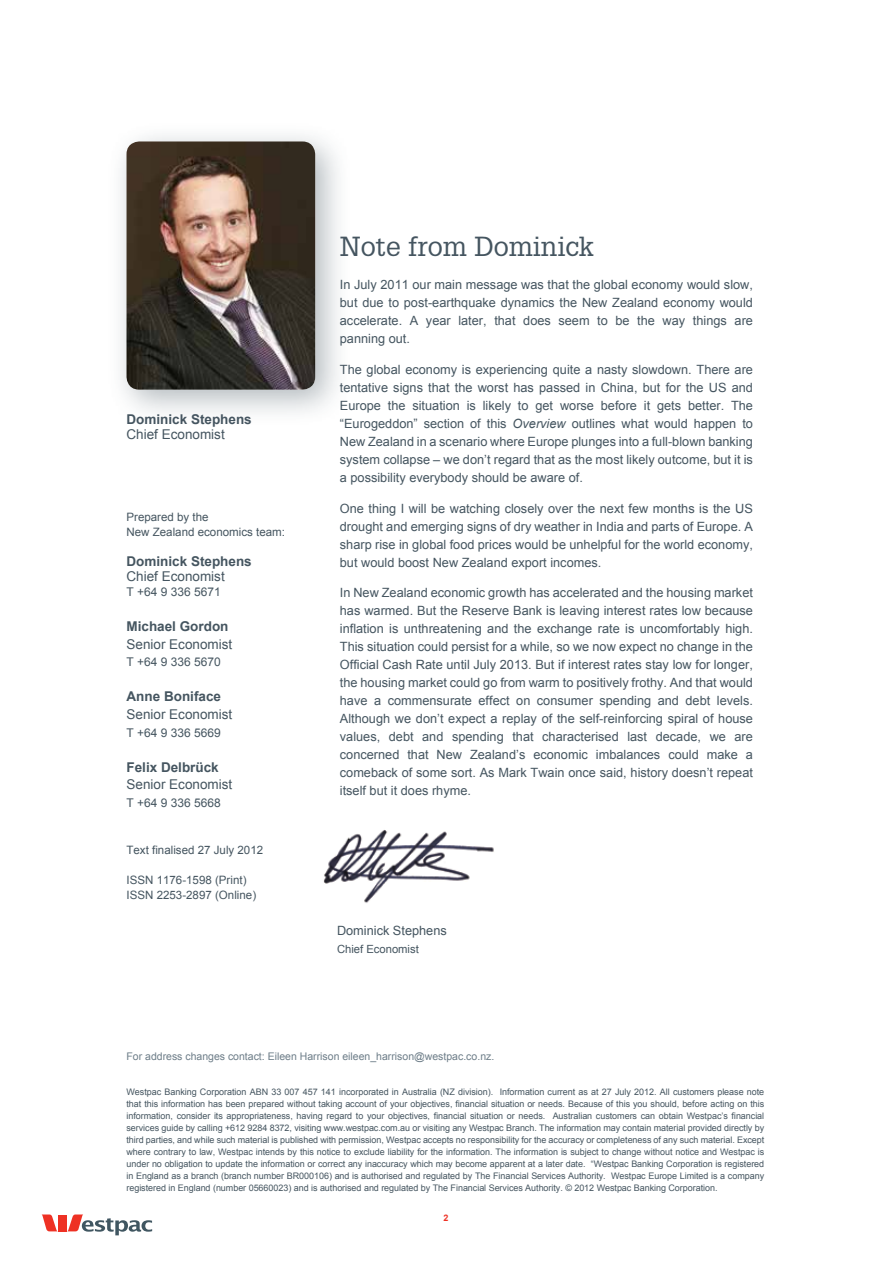
<style>
.page{position:relative;width:893px;height:1263px;background:#fff}
.page>*{position:absolute;margin:0;border:0;box-sizing:border-box;transform-origin:0 0}
.t1{font:27px "Glypha";color:#455560}
.t2{font:13.5px "Arial";color:#455560}
.t3{font:700 13.5px "Arial";color:#455560}
.t4{font:12.75px/18px "Arial";color:#455560;text-align:justify}
.t5{font:12px "Arial";color:#455560}
.t6{font:11.55px/15px "Arial";color:#455560}
.t7{font:11.25px "Arial";color:#455560}
.t8{font:10.5px "Arial";color:#6d7d88}
.t9{font:9px/12px "Arial";letter-spacing:-.005em;color:#455560;text-align:justify}
.t10{font:700 9px "Arial";color:#ee3124}
.s1{font-style:italic}
</style>
<div class="page">
<div style="left:107px;top:122px;width:245px;height:304px;background:#455560;opacity:.41"></div>
<img style="left:126px;top:141px;width:189px;height:249px">
<svg style="left:42px;top:1214px;width:15px;height:17px"></svg>
<div style="left:58px;top:1214px;width:9px;height:17px;background:#ee3124"></div>
<svg style="left:67px;top:1214px;width:85px;height:21px"></svg>
<img style="left:323px;top:830px;width:171px;height:73px">
<p class="t3" style="left:126px;top:411px;width:127px">Dominick Stephens</p>
<p class="t2" style="left:126px;top:426px;width:100px">Chief Economist</p>
<p class="t6" style="left:126px;top:510px;width:160px">Prepared by the<br>New Zealand economics team:</p>
<p class="t3" style="left:126px;top:552px;width:127px">Dominick Stephens</p>
<p class="t2" style="left:126px;top:567px;width:100px">Chief Economist</p>
<p class="t5" style="left:126px;top:584px;width:96px">T +64 9 336 5671</p>
<p class="t3" style="left:126px;top:618px;width:104px">Michael Gordon</p>
<p class="t2" style="left:126px;top:635px;width:107px">Senior Economist</p>
<p class="t5" style="left:126px;top:654px;width:96px">T +64 9 336 5670</p>
<p class="t3" style="left:126px;top:688px;width:96px">Anne Boniface</p>
<p class="t2" style="left:126px;top:705px;width:107px">Senior Economist</p>
<p class="t5" style="left:126px;top:724px;width:96px">T +64 9 336 5669</p>
<p class="t3" style="left:126px;top:758px;width:94px">Felix Delbrück</p>
<p class="t2" style="left:126px;top:776px;width:107px">Senior Economist</p>
<p class="t5" style="left:126px;top:795px;width:96px">T +64 9 336 5668</p>
<p class="t6" style="left:126px;top:843px;width:138px">Text finalised 27 July 2012</p>
<p class="t6" style="left:126px;top:873px;width:131px">ISSN 1176-1598 (Print)<br>ISSN 2253-2897 (Online)</p>
<h1 class="t1" style="left:340px;top:230px;width:256px">Note from Dominick</h1>
<p class="t4" style="left:340px;top:276px;width:415px">In July 2011 our main message was that the global economy would slow, but due to post-earthquake dynamics the New Zealand economy would accelerate. A year later, that does seem to be the way things are panning out.</p>
<p class="t4" style="left:340px;top:360px;width:415px">The global economy is experiencing quite a nasty slowdown. There are tentative signs that the worst has passed in China, but for the US and Europe the situation is likely to get worse before it gets better. The “Eurogeddon” section of this <span class="s1">Overview</span> outlines what would happen to New Zealand in a scenario where Europe plunges into a full-blown banking system collapse – we don’t regard that as the most likely outcome, but it is a possibility everybody should be aware of.</p>
<p class="t4" style="left:340px;top:499px;width:415px">One thing I will be watching closely over the next few months is the US drought and emerging signs of dry weather in India and parts of Europe. A sharp rise in global food prices would be unhelpful for the world economy, but would boost New Zealand export incomes.</p>
<p class="t4" style="left:340px;top:584px;width:415px">In New Zealand economic growth has accelerated and the housing market has warmed. But the Reserve Bank is leaving interest rates low because inflation is unthreatening and the exchange rate is uncomfortably high.<br>This situation could persist for a while, so we now expect no change in the Official Cash Rate until July 2013. But if interest rates stay low for longer, the housing market could go from warm to positively frothy. And that would have a commensurate effect on consumer spending and debt levels.<br>Although we don’t expect a replay of the self-reinforcing spiral of house values, debt and spending that characterised last decade, we are concerned that New Zealand’s economic imbalances could make a comeback of some sort. As Mark Twain once said, history doesn’t repeat itself but it does rhyme.</p>
<p class="t4" style="left:337px;top:922px;width:111px">Dominick Stephens</p>
<p class="t7" style="left:337px;top:942px;width:83px">Chief Economist</p>
<p class="t8" style="left:126px;top:1050px;width:369px">For address changes contact: Eileen Harrison eileen_harrison@westpac.co.nz.</p>
<p class="t9" style="left:126px;top:1086px;width:639px">Westpac Banking Corporation ABN 33 007 457 141 incorporated in Australia (NZ division). Information current as at 27 July 2012. All customers please note that this information has been prepared without taking account of your objectives, financial situation or needs. Because of this you should, before acting on this information, consider its appropriateness, having regard to your objectives, financial situation or needs. Australian customers can obtain Westpac’s financial services guide by calling +612 9284 8372, visiting www.westpac.com.au or visiting any Westpac Branch. The information may contain material provided directly by third parties, and while such material is published with permission, Westpac accepts no responsibility for the accuracy or completeness of any such material. Except where contrary to law, Westpac intends by this notice to exclude liability for the information. The information is subject to change without notice and Westpac is under no obligation to update the information or correct any inaccuracy which may become apparent at a later date. “Westpac Banking Corporation is registered in England as a branch (branch number BR000106) and is authorised and regulated by The Financial Services Authority. Westpac Europe Limited is a company registered in England (number 05660023) and is authorised and regulated by The Financial Services Authority. © 2012 Westpac Banking Corporation.</p>
<p class="t10" style="left:444px;top:1212px;width:7px">2</p>
</div>
